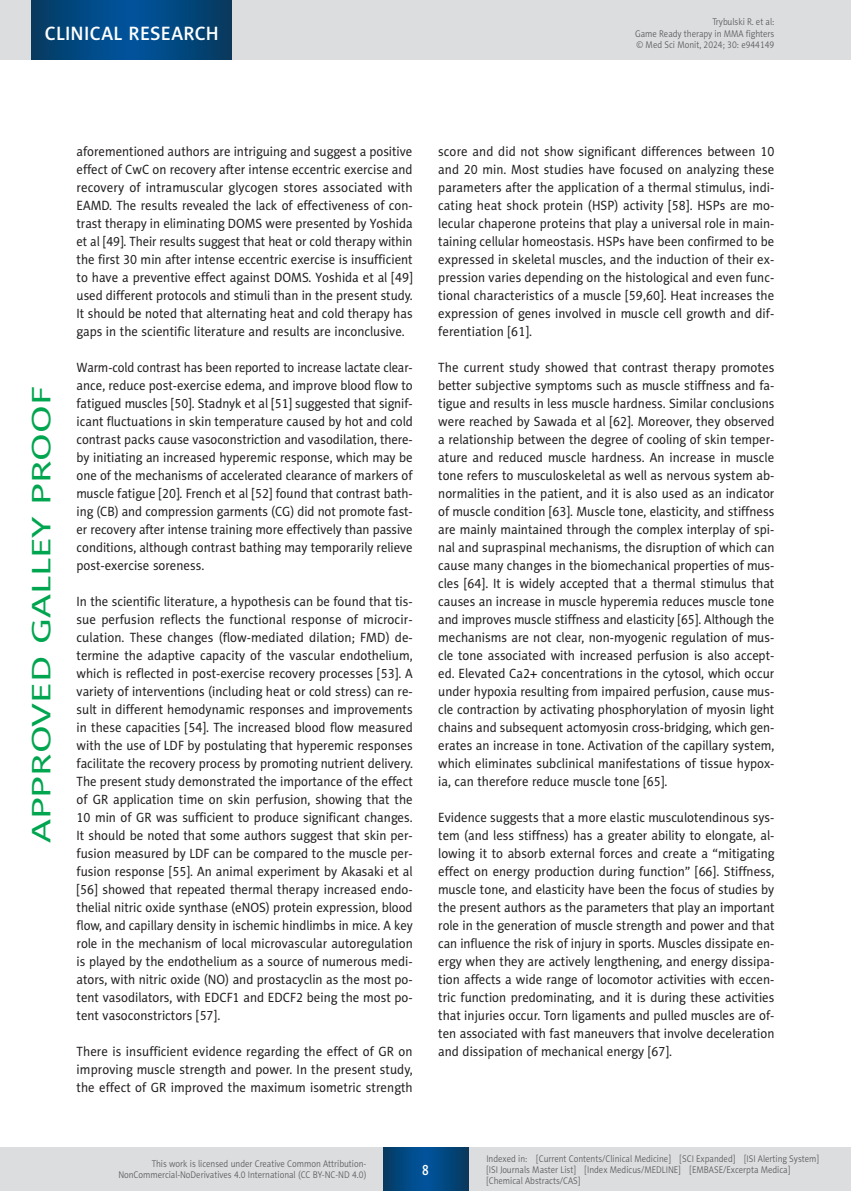
<style>
.page{position:relative;width:851px;height:1191px;background:#fff}
.page>*{position:absolute;margin:0;border:0;box-sizing:border-box;transform-origin:0 0}
.t1{font:27px "Naomi Sans EFN";color:#00a54f;scale:1.5 1}
.t2{font:19.5px "Naomi Sans EFN Medium";letter-spacing:.015em;color:#fff}
.t3{font:15px "Naomi Sans EFN Medium";color:#fff;scale:.8 1}
.MSM_Body{font:13.5px/18px "Naomi Sans EFN";color:#231f20;text-align:justify;scale:.95 1}
.MSM_Body-2{font:13.5px/18px "Naomi Sans EFN";color:#231f20;text-align:justify;scale:.96 1}
.MSM_Body-3{font:13.5px/18px "Naomi Sans EFN";color:#231f20;text-align:justify;scale:.93 1}
.t4{font:9.75px/11.2px "Naomi Sans EFN Light";color:#57585a;scale:.9 1}
</style>
<div class="page">
<div style="left:0;top:1148px;width:850px;height:43px;background:#dcdddf"></div>
<svg style="left:383px;top:1147px;width:85px;height:43px;background:#02477e"></svg>
<div style="left:0;top:0;width:850px;height:60px;background:#dcdddf"></div>
<hr style="left:850px;top:0;width:1px;height:60px;background:#dcdddf">
<svg style="left:32px;top:0;width:200px;height:60px;background:#02477e"></svg>
<h2 class="t2" style="left:45px;top:22px;width:175px">CLINICAL RESEARCH</h2>
<p class="t4" style="left:635px;top:16px;width:156px;text-align:justify;text-indent:77px">Trybulski R. et al:<br>Game Ready therapy in MMA fighters © Med Sci Monit, 2024; 30: e944149</p>
<h1 class="t1" style="left:26px;top:843px;width:306px;rotate:-90deg">APPROVED GALLEY PROOF</h1>
<p class="MSM_Body" style="left:77px;top:142px;width:355px">aforementioned authors are intriguing and suggest a positive effect of CwC on recovery after intense eccentric exercise and recovery of intramuscular glycogen stores associated with EAMD. The results revealed the lack of effectiveness of con&shy;trast therapy in eliminating DOMS were presented by Yoshida et al [49]. Their results suggest that heat or cold therapy within the first 30 min after intense eccentric exercise is insufficient to have a preventive effect against DOMS. Yoshida et al [49] used different protocols and stimuli than in the present study.<br>It should be noted that alternating heat and cold therapy has gaps in the scientific literature and results are inconclusive.</p>
<p class="MSM_Body-3" style="left:77px;top:358px;width:363px">Warm-cold contrast has been reported to increase lactate clear&shy;ance, reduce post-exercise edema, and improve blood flow to fatigued muscles [50]. Stadnyk et al [51] suggested that signif&shy;icant fluctuations in skin temperature caused by hot and cold contrast packs cause vasoconstriction and vasodilation, there&shy;by initiating an increased hyperemic response, which may be one of the mechanisms of accelerated clearance of markers of muscle fatigue [20]. French et al [52] found that contrast bath&shy;ing (CB) and compression garments (CG) did not promote fast&shy;er recovery after intense training more effectively than passive conditions, although contrast bathing may temporarily relieve post-exercise soreness.</p>
<p class="MSM_Body" style="left:77px;top:592px;width:355px">In the scientific literature, a hypothesis can be found that tis&shy;sue perfusion reflects the functional response of microcir&shy;culation. These changes (flow-mediated dilation; FMD) de&shy;termine the adaptive capacity of the vascular endothelium, which is reflected in post-exercise recovery processes [53]. A variety of interventions (including heat or cold stress) can re&shy;sult in different hemodynamic responses and improvements in these capacities [54]. The increased blood flow measured with the use of LDF by postulating that hyperemic responses facilitate the recovery process by promoting nutrient delivery.<br>The present study demonstrated the importance of the effect of GR application time on skin perfusion, showing that the 10 min of GR was sufficient to produce significant changes.<br>It should be noted that some authors suggest that skin per&shy;fusion measured by LDF can be compared to the muscle per&shy;fusion response [55]. An animal experiment by Akasaki et al [56] showed that repeated thermal therapy increased endo&shy;thelial nitric oxide synthase (eNOS) protein expression, blood flow, and capillary density in ischemic hindlimbs in mice. A key role in the mechanism of local microvascular autoregulation is played by the endothelium as a source of numerous medi&shy;ators, with nitric oxide (NO) and prostacyclin as the most po&shy;tent vasodilators, with EDCF1 and EDCF2 being the most po&shy;tent vasoconstrictors [57].</p>
<p class="MSM_Body" style="left:77px;top:1042px;width:355px">There is insufficient evidence regarding the effect of GR on improving muscle strength and power. In the present study, the effect of GR improved the maximum isometric strength</p>
<p class="MSM_Body" style="left:438px;top:142px;width:355px">score and did not show significant differences between 10 and 20 min. Most studies have focused on analyzing these parameters after the application of a thermal stimulus, indi&shy;cating heat shock protein (HSP) activity [58]. HSPs are mo&shy;lecular chaperone proteins that play a universal role in main&shy;taining cellular homeostasis. HSPs have been confirmed to be expressed in skeletal muscles, and the induction of their ex&shy;pression varies depending on the histological and even func&shy;tional characteristics of a muscle [59,60]. Heat increases the expression of genes involved in muscle cell growth and dif&shy;ferentiation [61].</p>
<p class="MSM_Body-2" style="left:438px;top:358px;width:352px">The current study showed that contrast therapy promotes better subjective symptoms such as muscle stiffness and fa&shy;tigue and results in less muscle hardness. Similar conclusions were reached by Sawada et al [62]. Moreover, they observed a relationship between the degree of cooling of skin temper&shy;ature and reduced muscle hardness. An increase in muscle tone refers to musculoskeletal as well as nervous system ab&shy;normalities in the patient, and it is also used as an indicator of muscle condition [63]. Muscle tone, elasticity, and stiffness are mainly maintained through the complex interplay of spi&shy;nal and supraspinal mechanisms, the disruption of which can cause many changes in the biomechanical properties of mus&shy;cles [64]. It is widely accepted that a thermal stimulus that causes an increase in muscle hyperemia reduces muscle tone and improves muscle stiffness and elasticity [65]. Although the mechanisms are not clear, non-myogenic regulation of mus&shy;cle tone associated with increased perfusion is also accept&shy;ed. Elevated Ca2+ concentrations in the cytosol, which occur under hypoxia resulting from impaired perfusion, cause mus&shy;cle contraction by activating phosphorylation of myosin light chains and subsequent actomyosin cross-bridging, which gen&shy;erates an increase in tone. Activation of the capillary system, which eliminates subclinical manifestations of tissue hypox&shy;ia, can therefore reduce muscle tone [65].</p>
<p class="MSM_Body" style="left:438px;top:808px;width:355px">Evidence suggests that a more elastic musculotendinous sys&shy;tem (and less stiffness) has a greater ability to elongate, al&shy;lowing it to absorb external forces and create a “mitigating effect on energy production during function” [66]. Stiffness, muscle tone, and elasticity have been the focus of studies by the present authors as the parameters that play an important role in the generation of muscle strength and power and that can influence the risk of injury in sports. Muscles dissipate en&shy;ergy when they are actively lengthening, and energy dissipa&shy;tion affects a wide range of locomotor activities with eccen&shy;tric function predominating, and it is during these activities that injuries occur. Torn ligaments and pulled muscles are of&shy;ten associated with fast maneuvers that involve deceleration and dissipation of mechanical energy [67].</p>
<p class="t4" style="left:118px;top:1158px;width:277px;text-align:right">This work is licensed under Creative Common Attribution-<br>NonCommercial-NoDerivatives 4.0 International (CC BY-NC-ND 4.0)</p>
<p class="t3" style="left:422px;top:1160px;width:10px">8</p>
<p class="t4" style="left:486px;top:1152px;width:371px">Indexed in: [Current Contents/Clinical Medicine] [SCI Expanded] [ISI Alerting System] [ISI Journals Master List] [Index Medicus/MEDLINE] [EMBASE/Excerpta Medica] [Chemical Abstracts/CAS]</p>
</div>
